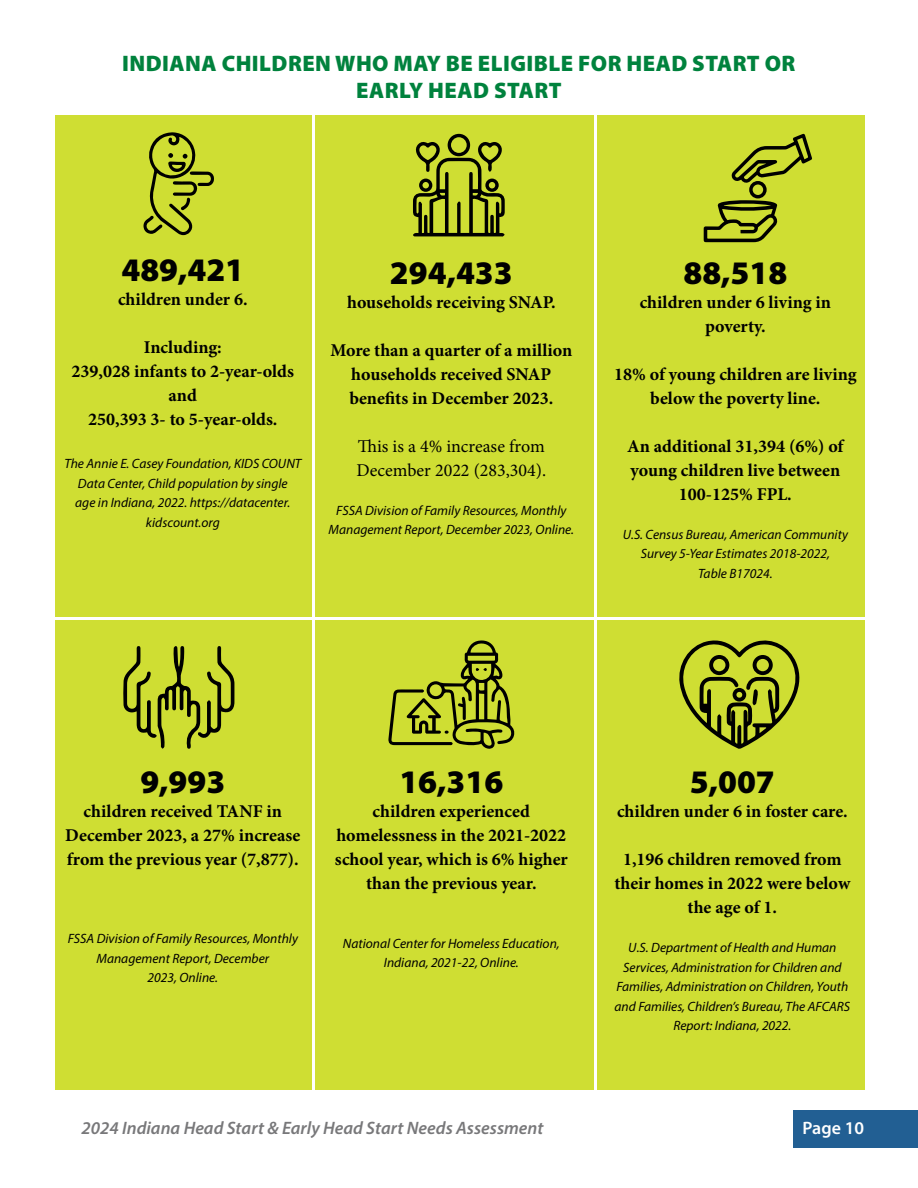
<style>
.page{position:relative;width:918px;height:1188px;background:#fff}
.page>*{position:absolute;margin:0;border:0;box-sizing:border-box;transform-origin:0 0}
.t1{font:900 33px "Myriad Pro";color:#000}
.t2{font:900 22.5px/27px "Myriad Pro";letter-spacing:.02em;color:#00823d;text-align:center}
.t3{font:700 18px/24px "Minion Pro";color:#000;text-align:center}
.t4{font:italic 600 18px "Myriad Pro";color:#78787a}
.t5{font:18px/24px "Minion Pro";color:#000}
.t6{font:600 18px "Myriad Pro";color:#fff}
.t7{font:italic 13.5px/19.5px "Myriad Pro";color:#000;text-align:center}
</style>
<div class="page">
<div style="left:55px;top:115px;width:810px;height:975px;background:#cfde33"></div>
<hr style="left:312px;top:115px;width:2px;height:975px;background:#fff">
<hr style="left:595px;top:115px;width:2px;height:975px;background:#fff">
<hr style="left:0;top:617px;width:918px;height:3px;background:#fff">
<svg style="left:388px;top:640px;width:127px;height:109px"></svg>
<svg style="left:123px;top:646px;width:111px;height:103px"></svg>
<svg style="left:679px;top:640px;width:121px;height:109px"></svg>
<svg style="left:413px;top:134px;width:92px;height:103px"></svg>
<svg style="left:704px;top:134px;width:108px;height:108px"></svg>
<svg style="left:144px;top:132px;width:70px;height:103px"></svg>
<div style="left:794px;top:1111px;width:124px;height:37px;background:#225f93"></div>
<h2 class="t2" style="left:122px;top:49px;width:675px">INDIANA CHILDREN WHO MAY BE ELIGIBLE FOR HEAD START OR<br>EARLY HEAD START</h2>
<h3 class="t1" style="left:121px;top:247px;width:124px">489,421</h3>
<h3 class="t3" style="left:118px;top:287px;width:131px">children under 6.</h3>
<p class="t3" style="left:72px;top:335px;width:224px">Including:<br>239,028 infants to 2-year-olds and<br>250,393 3- to 5-year-olds.</p>
<p class="t7" style="left:64px;top:454px;width:238px">The Annie E. Casey Foundation, KIDS COUNT Data Center, Child population by single<br>age in Indiana, 2022. https://datacenter. kidscount.org</p>
<h3 class="t1" style="left:390px;top:251px;width:124px">294,433</h3>
<h3 class="t3" style="left:347px;top:290px;width:210px">households receiving SNAP.</h3>
<p class="t3" style="left:330px;top:338px;width:243px">More than a quarter of a million households received SNAP benefits in December 2023.</p>
<p class="t5" style="left:356px;top:434px;width:191px">This is a 4% increase from<br>December 2022 (283,304).</p>
<p class="t7" style="left:329px;top:500px;width:247px">FSSA Division of Family Resources, Monthly<br>Management Report, December 2023, Online.</p>
<h3 class="t1" style="left:683px;top:251px;width:105px">88,518</h3>
<h3 class="t3" style="left:640px;top:290px;width:193px">children under 6 living in poverty.</h3>
<p class="t3" style="left:614px;top:362px;width:244px">18% of young children are living below the poverty line.</p>
<p class="t3" style="left:627px;top:434px;width:218px">An additional 31,394 (6%) of young children live between<br>100-125% FPL.</p>
<p class="t7" style="left:623px;top:524px;width:227px">U.S. Census Bureau, American Community<br>Survey 5-Year Estimates 2018-2022,<br>Table B17024.</p>
<h3 class="t1" style="left:140px;top:760px;width:86px">9,993</h3>
<h3 class="t3" style="left:65px;top:799px;width:237px">children received TANF in<br>December 2023, a 27% increase from the previous year (7,877).</h3>
<p class="t7" style="left:68px;top:929px;width:232px">FSSA Division of Family Resources, Monthly<br>Management Report, December<br>2023, Online.</p>
<h3 class="t1" style="left:399px;top:760px;width:105px">16,316</h3>
<h3 class="t3" style="left:335px;top:799px;width:234px">children experienced homelessness in the 2021-2022 school year, which is 6% higher than the previous year.</h3>
<p class="t7" style="left:343px;top:933px;width:218px">National Center for Homeless Education,<br>Indiana, 2021-22, Online.</p>
<h3 class="t1" style="left:690px;top:760px;width:86px">5,007</h3>
<h3 class="t3" style="left:617px;top:799px;width:232px">children under 6 in foster care.</h3>
<p class="t3" style="left:614px;top:847px;width:237px">1,196 children removed from their homes in 2022 were below the age of 1.</p>
<p class="t7" style="left:615px;top:938px;width:237px">U.S. Department of Health and Human Services, Administration for Children and Families, Administration on Children, Youth and Families, Children’s Bureau, The AFCARS Report: Indiana, 2022.</p>
<h3 class="t4" style="left:82px;top:1117px;width:463px">2024 Indiana Head Start &amp; Early Head Start Needs Assessment</h3>
<h3 class="t6" style="left:802px;top:1116px;width:63px">Page 10</h3>
</div>
